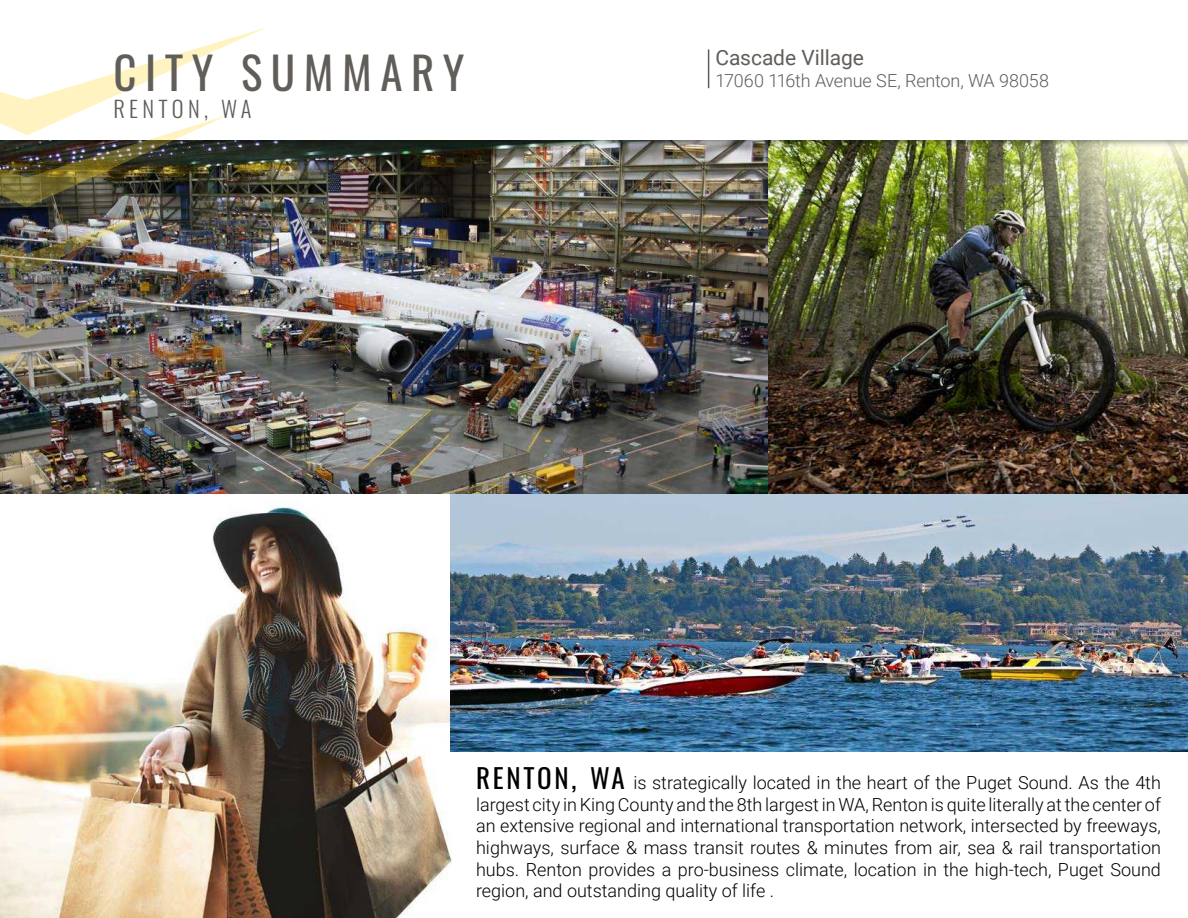
<style>
.page{position:relative;width:1188px;height:918px;background:#fff}
.page>*{position:absolute;margin:0;border:0;box-sizing:border-box;transform-origin:0 0}
.t1{font:45px "Oswald";letter-spacing:.19em;color:#615d59}
.t2{font:300 22.5px "Oswald";letter-spacing:.19em;color:#615d59}
.t3{font:21px "Roboto";letter-spacing:-.005em;color:#615d59}
.t4{font:300 18px/21.6px "Roboto";color:#000;text-align:justify}
.t5{font:300 18px "Roboto";letter-spacing:-.01em;color:#615d59}
.s1{font-family:"Oswald";font-weight:400;font-size:27px}
</style>
<div class="page">
<img style="left:0;top:506px;width:452px;height:412px">
<img style="left:450px;top:494px;width:738px;height:258px">
<img style="left:768px;top:149px;width:420px;height:345px">
<img style="left:0;top:149px;width:768px;height:345px">
<div style="left:0;top:0;width:1188px;height:149px;background:#000;opacity:.75"></div>
<div style="left:0;top:0;width:1188px;height:139px;background:#fff"></div>
<img style="left:0;top:27px;width:268px;height:247px">
<img style="left:0;top:295px;width:110px;height:44px">
<hr style="left:708px;top:49px;width:1px;height:39px;background:#615d59">
<h1 class="t1" style="left:113px;top:33px;width:353px">CITY SUMMARY</h1>
<p class="t2" style="left:113px;top:89px;width:140px">RENTON, WA</p>
<p class="t3" style="left:716px;top:43px;width:150px">Cascade Village</p>
<p class="t5" style="left:716px;top:68px;width:335px">17060 116th Avenue SE, Renton, WA 98058</p>
<p class="t4" style="left:476px;top:771px;width:686px"><span class="s1">RENTON, WA</span> is strategically located in the heart of the Puget Sound. As the 4th largest city in King County and the 8th largest in WA, Renton is quite literally at the center of an extensive regional and international transportation network, intersected by freeways, highways, surface &amp; mass transit routes &amp; minutes from air, sea &amp; rail transportation hubs. Renton provides a pro-business climate, location in the high-tech, Puget Sound region, and outstanding quality of life .</p>
</div>
